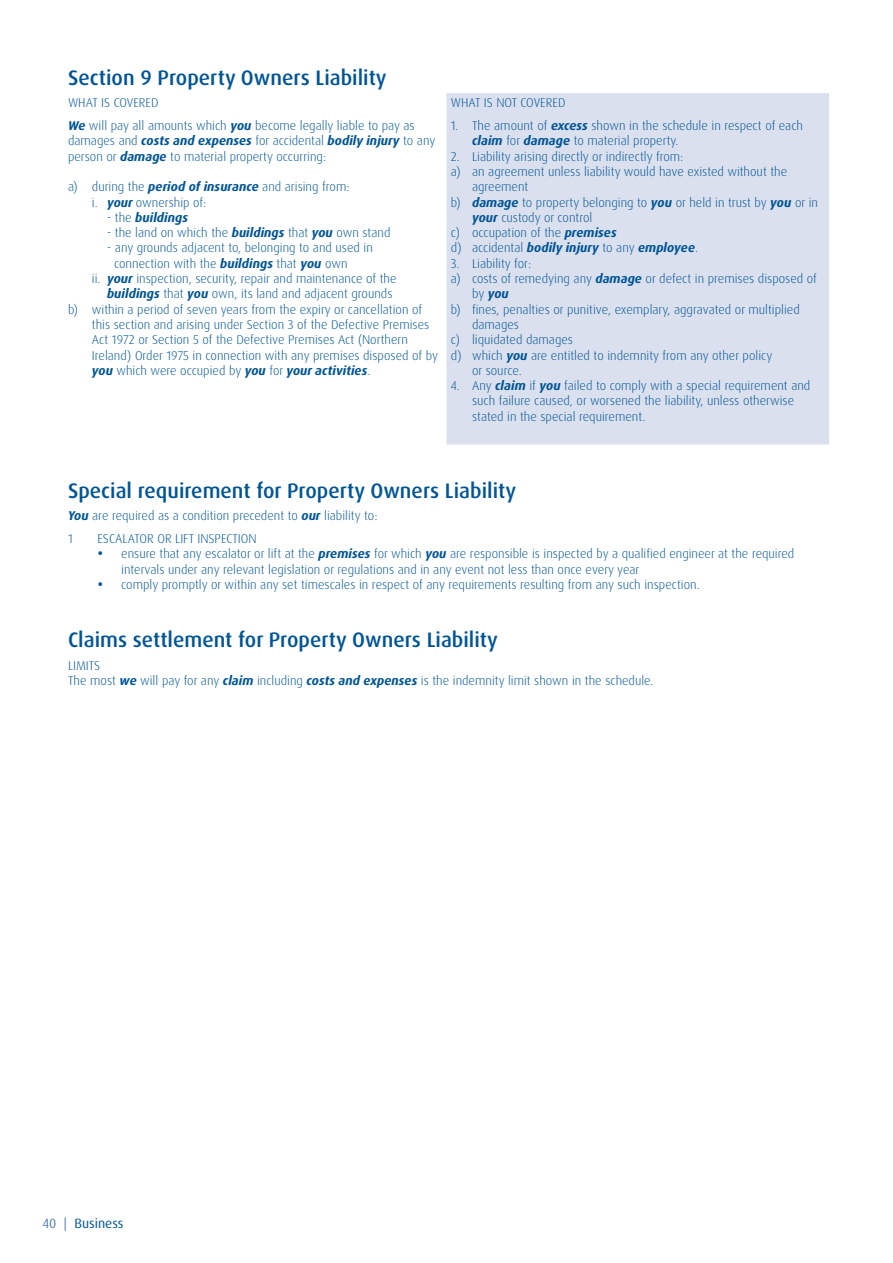
<style>
.page{position:relative;width:893px;height:1263px;background:#fff}
.page>*{position:absolute;margin:0;border:0;box-sizing:border-box;transform-origin:0 0}
.t1{font:500 21px "Dax Pro";color:#005596}
.t2{font:13.5px "Dax Pro";color:#005596}
.t3{font:300 12.75px/15.3px "Dax Pro";color:#005596}
.t4{font:italic 700 12.75px "Dax Pro";color:#005596}
.s1{font-weight:700;font-style:italic}
.s2{font-weight:300;font-style:normal}
.s3{color:#507cb2}
</style>
<div class="page">
<div style="left:446px;top:93px;width:383px;height:352px;background:#dbe0ee"></div>
<h1 class="t1" style="left:68px;top:64px;width:320px">Section 9 Property Owners Liability</h1>
<p class="t3" style="left:68px;top:95px;width:92px">WHAT IS COVERED</p>
<p class="t3" style="left:451px;top:95px;width:116px">WHAT IS NOT COVERED</p>
<p class="t3" style="left:68px;top:118px;width:369px"><span class="s1">We</span> will pay all amounts which <span class="s1">you</span> become legally liable to pay as damages and <span class="s1">costs and expenses</span> for accidental <span class="s1">bodily injury</span> to any person or <span class="s1">damage</span> to material property occurring:</p>
<p class="t3" style="left:92px;top:179px;width:259px;text-indent:-24px">a) during the <span class="s1">period of insurance</span> and arising from: i. <span class="s1">your</span> ownership of:</p>
<p class="t4" style="left:107px;top:209px;width:83px"><span class="s2">- the</span> buildings</p>
<p class="t3" style="left:107px;top:225px;width:285px">- the land on which the <span class="s1">buildings</span> that <span class="s1">you</span> own stand</p>
<p class="t3" style="left:107px;top:240px;width:267px">- any grounds adjacent to, belonging to and used in</p>
<p class="t3" style="left:114px;top:256px;width:235px">connection with the <span class="s1">buildings</span> that <span class="s1">you</span> own</p>
<p class="t3" style="left:92px;top:271px;width:306px">ii. <span class="s1">your</span> inspection, security, repair and maintenance of the</p>
<p class="t3" style="left:107px;top:286px;width:287px"><span class="s1">buildings</span> that <span class="s1">you</span> own, its land and adjacent grounds</p>
<p class="t3" style="left:68px;top:302px;width:356px">b) within a period of seven years from the expiry or cancellation of</p>
<p class="t3" style="left:92px;top:317px;width:339px">this section and arising under Section 3 of the Defective Premises</p>
<p class="t3" style="left:92px;top:332px;width:317px">Act 1972 or Section 5 of the Defective Premises Act (Northern</p>
<p class="t3" style="left:92px;top:348px;width:348px">Ireland) Order 1975 in connection with any premises disposed of by</p>
<p class="t3" style="left:92px;top:363px;width:280px"><span class="s1">you</span> which were occupied by <span class="s1">you</span> for <span class="s1">your activities</span>.</p>
<p class="t3" style="left:472px;top:118px;width:333px;text-indent:-21px">1. The amount of <span class="s1">excess</span> shown in the schedule in respect of each <span class="s1">claim</span> for <span class="s1">damage</span> to material property.</p>
<p class="t3" style="left:451px;top:149px;width:234px">2. Liability arising directly or indirectly from:</p>
<p class="t3" style="left:451px;top:164px;width:338px">a) an agreement unless liability would have existed without the</p>
<p class="t3" style="left:472px;top:179px;width:58px">agreement</p>
<p class="t3" style="left:451px;top:195px;width:369px">b) <span class="s1">damage</span> to property belonging to <span class="s1">you</span> or held in trust by <span class="s1">you</span> or in</p>
<p class="t3" style="left:472px;top:210px;width:122px"><span class="s1">your</span> custody or control</p>
<p class="t3" style="left:451px;top:225px;width:167px">c) occupation of the <span class="s1">premises</span></p>
<p class="t4" style="left:451px;top:240px;width:249px"><span class="s2">d) accidental</span> bodily injury <span class="s2">to any</span> employee<span class="s2">.</span></p>
<p class="t3" style="left:451px;top:256px;width:82px">3. Liability for:</p>
<p class="t3" style="left:451px;top:271px;width:368px">a) costs of remedying any <span class="s1">damage</span> or defect in premises disposed of</p>
<p class="t4" style="left:472px;top:286px;width:38px"><span class="s2">by</span> you</p>
<p class="t3" style="left:451px;top:302px;width:351px">b) fines, penalties or punitive, exemplary, aggravated or multiplied</p>
<p class="t3" style="left:472px;top:317px;width:49px">damages</p>
<p class="t3" style="left:451px;top:332px;width:124px">c) liquidated damages</p>
<p class="t3" style="left:451px;top:348px;width:323px">d) which <span class="s1">you</span> are entitled to indemnity from any other policy</p>
<p class="t3" style="left:472px;top:363px;width:51px">or source.</p>
<p class="t3" style="left:472px;top:378px;width:340px;text-indent:-21px">4. Any <span class="s1">claim</span> if <span class="s1">you</span> failed to comply with a special requirement and such failure caused, or worsened the liability, unless otherwise stated in the special requirement.</p>
<h1 class="t1" style="left:68px;top:477px;width:450px">Special requirement for Property Owners Liability</h1>
<p class="t3" style="left:68px;top:504px;width:311px;line-height:22.8px"><span class="s1">You</span> are required as a condition precedent to <span class="s1">our</span> liability to:<br>1</p>
<p class="t3" style="left:97px;top:531px;width:161px">ESCALATOR OR LIFT INSPECTION</p>
<p class="t3" style="left:121px;top:546px;width:675px;text-indent:-24px">• ensure that any escalator or lift at the <span class="s1">premises</span> for which <span class="s1">you</span> are responsible is inspected by a qualified engineer at the required intervals under any relevant legislation or regulations and in any event not less than once every year</p>
<p class="t3" style="left:97px;top:577px;width:604px">• comply promptly or within any set timescales in respect of any requirements resulting from any such inspection.</p>
<h1 class="t1" style="left:68px;top:626px;width:431px">Claims settlement for Property Owners Liability</h1>
<p class="t3" style="left:68px;top:658px;width:587px">LIMITS<br>The most <span class="s1">we</span> will pay for any <span class="s1">claim</span> including <span class="s1">costs and expenses</span> is the indemnity limit shown in the schedule.</p>
<p class="t2" style="left:43px;top:1214px;width:82px"><span class="s3">40 |</span> Business</p>
</div>
